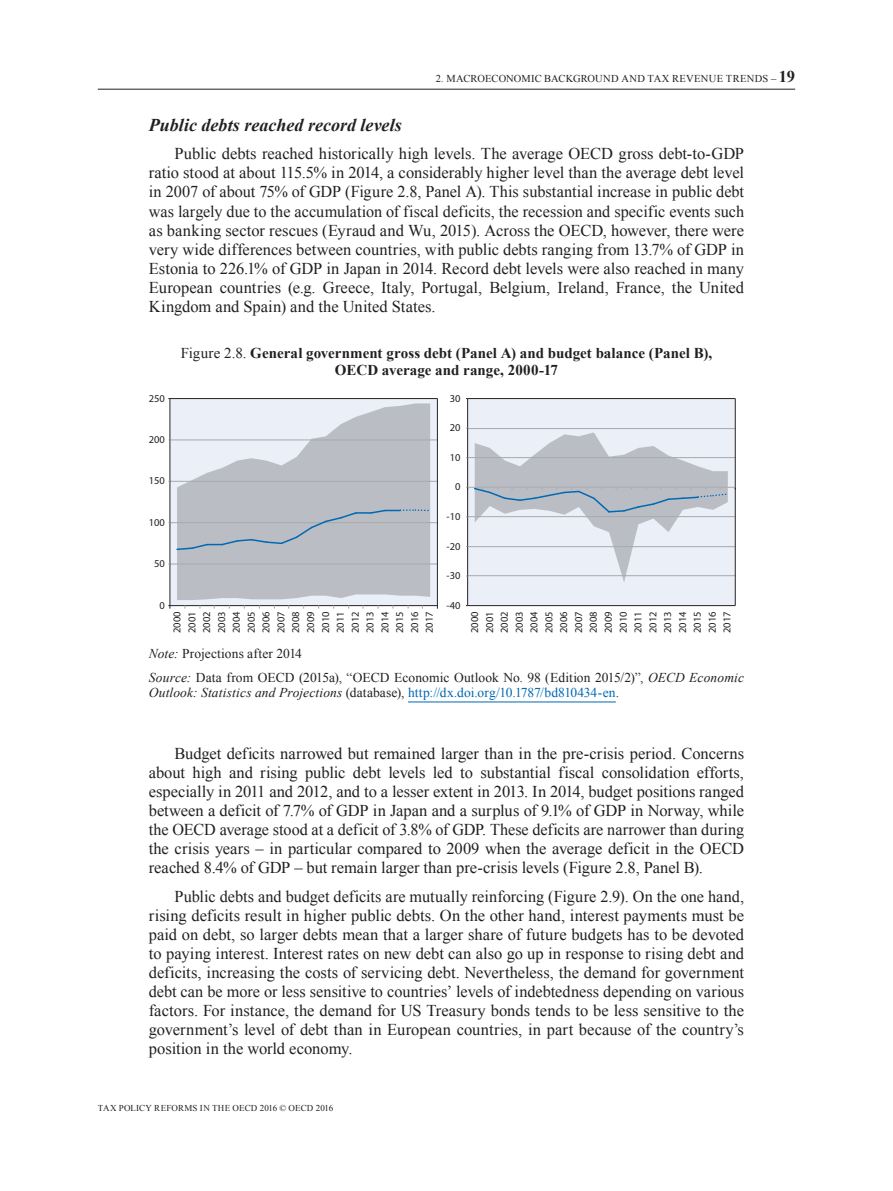
<style>
.page{position:relative;width:893px;height:1191px;background:#fff}
.page>*{position:absolute;margin:0;border:0;box-sizing:border-box;transform-origin:0 0}
.t1{font:italic 700 18px "Times New Roman";color:#231f20}
.t2{font:16.5px/19px "Times New Roman";color:#231f20;text-align:justify}
.t3{font:700 16.5px "Times New Roman";color:#231f20}
.t4{font:700 15px/16.5px "Times New Roman";color:#231f20;text-align:center}
.t5{font:13.5px/24px "Times New Roman";letter-spacing:.005em;color:#231f20}
.t6{font:13.5px "Times New Roman";letter-spacing:.005em;color:#0168b3}
.t7{font:10.5px/14.9px "Myriad Pro";color:#231f20;text-align:justify}
.t8{font:10.5px "Times New Roman";color:#231f20}
.t9{font:9px "Times New Roman";letter-spacing:.015em;color:#231f20}
.s1{font-weight:400;font-size:10.5px}
.s2{font-weight:400}
.s3{font-style:italic}
.s4{font-style:italic;color:#231f20}
.s5{color:#231f20}
</style>
<div class="page">
<hr style="left:98px;top:89px;width:697px;height:1px;background:#231f20">
<hr style="left:408px;top:701px;width:208px;height:1px;background:#0168b3">
<div style="left:170px;top:398px;width:268px;height:207px;background:#eaeff8"></div>
<svg style="left:177px;top:403px;width:253px;height:197px;fill:#babec4"></svg>
<hr style="left:170px;top:398px;width:267px;height:1px;background:#262324">
<hr style="left:170px;top:439px;width:267px;height:1px;background:#a8a9ad">
<hr style="left:170px;top:481px;width:267px;height:1px;background:#a8a9ad">
<hr style="left:170px;top:522px;width:267px;height:1px;background:#a8a9ad">
<hr style="left:170px;top:563px;width:267px;height:1px;background:#a8a9ad">
<hr style="left:437px;top:398px;width:1px;height:207px;background:#262324">
<hr style="left:170px;top:398px;width:1px;height:207px;background:#262324">
<hr style="left:170px;top:605px;width:268px;height:1px;background:#262324">
<svg style="left:168px;top:508px;width:264px;height:43px;background:#b5bcc4"></svg>
<div style="left:468px;top:398px;width:267px;height:207px;background:#eaeff8"></div>
<hr style="left:468px;top:398px;width:267px;height:1px;background:#262324">
<hr style="left:468px;top:428px;width:267px;height:1px;background:#a8a9ad">
<hr style="left:468px;top:457px;width:267px;height:1px;background:#a8a9ad">
<hr style="left:468px;top:516px;width:267px;height:1px;background:#a8a9ad">
<hr style="left:468px;top:546px;width:267px;height:1px;background:#a8a9ad">
<hr style="left:468px;top:575px;width:267px;height:1px;background:#a8a9ad">
<hr style="left:468px;top:605px;width:267px;height:1px;background:#262324">
<hr style="left:467px;top:398px;width:1px;height:207px;background:#262324">
<hr style="left:735px;top:398px;width:1px;height:207px;background:#262324">
<hr style="left:468px;top:487px;width:267px;height:1px;background:#a8a9ad">
<svg style="left:466px;top:428px;width:263px;height:154px"></svg>
<p class="t8" style="left:436px;top:72px;width:29px">2. Macroeconomic</p>
<p class="t8" style="left:544px;top:72px;width:3px">background</p>
<p class="t8" style="left:621px;top:72px;width:7px">and</p>
<p class="t8" style="left:648px;top:72px;width:6px">tax</p>
<p class="t8" style="left:672px;top:72px;width:3px">revenue</p>
<p class="t8" style="left:726px;top:72px;width:4px">trends</p>
<p class="t3" style="left:771px;top:65px;width:26px"><span class="s1">–</span> 19</p>
<p class="t1" style="left:149px;top:113px;width:255px">Public debts reached record levels</p>
<p class="t2" style="left:149px;top:144px;width:597px;text-indent:26px">Public debts reached historically high levels. The average OECD gross debt-to-GDP ratio stood at about 115.5% in 2014, a considerably higher level than the average debt level in 2007 of about 75% of GDP (Figure 2.8, Panel A). This substantial increase in public debt was largely due to the accumulation of fiscal deficits, the recession and specific events such as banking sector rescues (Eyraud and Wu, 2015). Across the OECD, however, there were very wide differences between countries, with public debts ranging from 13.7% of GDP in Estonia to 226.1% of GDP in Japan in 2014. Record debt levels were also reached in many European countries (e.g. Greece, Italy, Portugal, Belgium, Ireland, France, the United Kingdom and Spain) and the United States.</p>
<p class="t7" style="left:149px;top:390px;width:18px">250</p>
<p class="t7" style="left:149px;top:432px;width:18px">200</p>
<p class="t7" style="left:149px;top:473px;width:18px">150</p>
<p class="t7" style="left:149px;top:515px;width:18px">100</p>
<p class="t7" style="left:154px;top:556px;width:12px">50</p>
<p class="t4" style="left:181px;top:345px;width:533px"><span class="s2">Figure 2.8.</span> General government gross debt (Panel A) and budget balance (Panel B),<br>OECD average and range, 2000-17</p>
<p class="t7" style="left:450px;top:390px;width:12px">30</p>
<p class="t7" style="left:450px;top:420px;width:12px">20</p>
<p class="t7" style="left:450px;top:450px;width:12px">10</p>
<p class="t7" style="left:455px;top:479px;width:7px">0</p>
<p class="t7" style="left:446px;top:509px;width:15px">-10</p>
<p class="t7" style="left:446px;top:538px;width:15px">-20</p>
<p class="t7" style="left:446px;top:568px;width:15px">-30</p>
<p class="t7" style="left:160px;top:597px;width:7px">0</p>
<p class="t7" style="left:446px;top:597px;width:15px">-40</p>
<p class="t7" style="left:169px;top:633px;width:23px;rotate:-90deg">2000<br>2001<br>2002<br>2003<br>2004<br>2005<br>2006<br>2007<br>2008<br>2009<br>2010<br>2011<br>2012<br>2013<br>2014<br>2015<br>2016<br>2017</p>
<p class="t7" style="left:467px;top:633px;width:23px;rotate:-90deg">2000<br>2001<br>2002<br>2003<br>2004<br>2005<br>2006<br>2007<br>2008<br>2009<br>2010<br>2011<br>2012<br>2013<br>2014<br>2015<br>2016<br>2017</p>
<p class="t5" style="left:149px;top:641px;width:597px"><span class="s3">Note:</span> Projections after 2014<br><span class="s3">Source:</span> Data from OECD (2015a), “OECD Economic Outlook No. 98 (Edition 2015/2)”, <span class="s3">OECD Economic</span></p>
<p class="t6" style="left:149px;top:684px;width:472px"><span class="s4">Outlook: Statistics and Projections</span> <span class="s5">(database),</span> http://dx.doi.org/10.1787/bd810434-en<span class="s5">.</span></p>
<p class="t2" style="left:149px;top:744px;width:597px;text-indent:26px">Budget deficits narrowed but remained larger than in the pre-crisis period. Concerns about high and rising public debt levels led to substantial fiscal consolidation efforts, especially in 2011 and 2012, and to a lesser extent in 2013. In 2014, budget positions ranged between a deficit of 7.7% of GDP in Japan and a surplus of 9.1% of GDP in Norway, while the OECD average stood at a deficit of 3.8% of GDP. These deficits are narrower than during the crisis years – in particular compared to 2009 when the average deficit in the OECD reached 8.4% of GDP – but remain larger than pre-crisis levels (Figure 2.8, Panel B).</p>
<p class="t2" style="left:149px;top:886px;width:597px;text-indent:26px">Public debts and budget deficits are mutually reinforcing (Figure 2.9). On the one hand, rising deficits result in higher public debts. On the other hand, interest payments must be paid on debt, so larger debts mean that a larger share of future budgets has to be devoted to paying interest. Interest rates on new debt can also go up in response to rising debt and deficits, increasing the costs of servicing debt. Nevertheless, the demand for government debt can be more or less sensitive to countries’ levels of indebtedness depending on various factors. For instance, the demand for US Treasury bonds tends to be less sensitive to the government’s level of debt than in European countries, in part because of the country’s position in the world economy.</p>
<p class="t9" style="left:98px;top:1102px;width:237px">TAX POLICY REFORMS IN THE OECD 2016 © OECD 2016</p>
</div>
